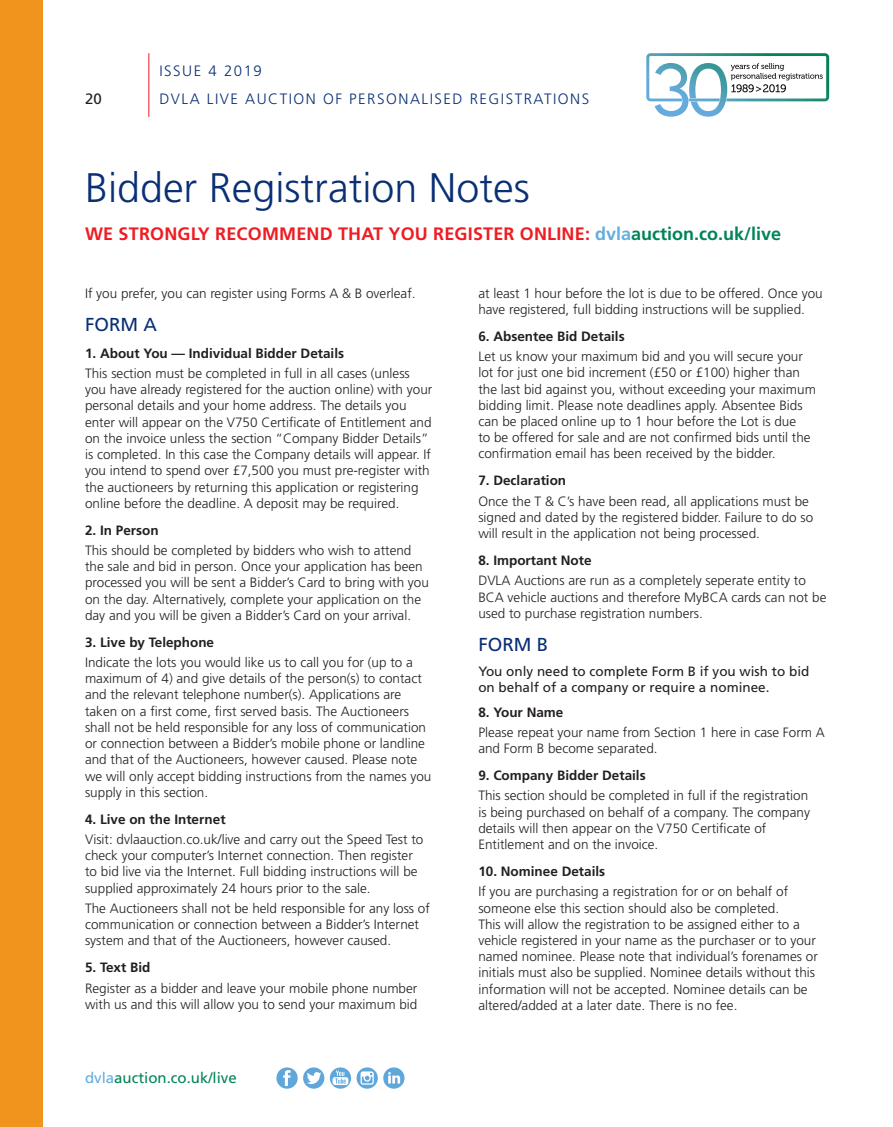
<style>
.page{position:relative;width:893px;height:1127px;background:#fff}
.page>*{position:absolute;margin:0;border:0;box-sizing:border-box;transform-origin:0 0}
.t1{font:300 41.25px "Frutiger";color:#092f74}
.t2{font:18.75px "Frutiger";color:#092f74}
.t3{font:700 18px "Frutiger";letter-spacing:.01em;color:#ee1d23}
.t4{font:300 15px/28.7px "Frutiger";letter-spacing:.1em;color:#092f74}
.t5{font:15px "Frutiger";color:#008457}
.t6{font:15px "Frutiger";color:#231f20}
.t7{font:300 13.5px/16.2px "Frutiger";color:#231f20}
.t8{font:700 13.5px "Frutiger";color:#231f20}
.t9{font:13.5px/16.2px "Frutiger";color:#231f20}
.s1{color:#64addf}
.s2{color:#008457}
</style>
<div class="page">
<hr style="left:148px;top:53px;width:1px;height:64px;background:#ee1d23">
<div style="left:0;top:0;width:43px;height:1127px;background:#f0941e"></div>
<div style="left:276px;top:1067px;width:22px;height:22px;background:#5fa6da;border-radius:50%"></div>
<div style="left:303px;top:1067px;width:21px;height:22px;background:#5fa6da;border-radius:50%"></div>
<svg style="left:330px;top:1067px;width:21px;height:22px"></svg>
<svg style="left:283px;top:1070px;width:8px;height:16px"></svg>
<svg style="left:307px;top:1072px;width:14px;height:12px"></svg>
<svg style="left:333px;top:1070px;width:15px;height:15px"></svg>
<svg style="left:357px;top:1067px;width:21px;height:22px"></svg>
<svg style="left:361px;top:1071px;width:13px;height:14px"></svg>
<svg style="left:383px;top:1067px;width:22px;height:22px"></svg>
<svg style="left:388px;top:1072px;width:12px;height:11px"></svg>
<svg style="left:646px;top:53px;width:183px;height:64px"></svg>
<p class="t6" style="left:85px;top:90px;width:18px">20</p>
<p class="t4" style="left:159px;top:56px;width:431px">ISSUE 4 2019<br>DVLA LIVE AUCTION OF PERSONALISED REGISTRATIONS</p>
<h1 class="t1" style="left:85px;top:165px;width:446px">Bidder Registration Notes</h1>
<h3 class="t3" style="left:85px;top:223px;width:698px">WE STRONGLY RECOMMEND THAT YOU REGISTER ONLINE: <span class="s1">dvla</span><span class="s2">auction.co.uk/live</span></h3>
<p class="t7" style="left:85px;top:285px;width:332px">If you prefer, you can register using Forms A &amp; B overleaf.</p>
<h2 class="t2" style="left:85px;top:313px;width:73px">FORM A</h2>
<p class="t8" style="left:85px;top:345px;width:261px">1. About You — Individual Bidder Details</p>
<p class="t7" style="left:85px;top:365px;width:349px">This section must be completed in full in all cases (unless you have already registered for the auction online) with your personal details and your home address. The details you enter will appear on the V750 Certificate of Entitlement and on the invoice unless the section “Company Bidder Details” is completed. In this case the Company details will appear. If you intend to spend over £7,500 you must pre-register with the auctioneers by returning this application or registering online before the deadline. A deposit may be required.</p>
<p class="t8" style="left:85px;top:522px;width:75px">2. In Person</p>
<p class="t7" style="left:85px;top:542px;width:345px">This should be completed by bidders who wish to attend the sale and bid in person. Once your application has been processed you will be sent a Bidder’s Card to bring with you on the day. Alternatively, complete your application on the day and you will be given a Bidder’s Card on your arrival.</p>
<p class="t8" style="left:85px;top:634px;width:131px">3. Live by Telephone</p>
<p class="t7" style="left:85px;top:654px;width:348px">Indicate the lots you would like us to call you for (up to a maximum of 4) and give details of the person(s) to contact and the relevant telephone number(s). Applications are taken on a first come, first served basis. The Auctioneers shall not be held responsible for any loss of communication or connection between a Bidder’s mobile phone or landline and that of the Auctioneers, however caused. Please note we will only accept bidding instructions from the names you supply in this section.</p>
<p class="t8" style="left:85px;top:811px;width:142px">4. Live on the Internet</p>
<p class="t7" style="left:85px;top:831px;width:340px">Visit: dvlaauction.co.uk/live and carry out the Speed Test to check your computer’s Internet connection. Then register to bid live via the Internet. Full bidding instructions will be supplied approximately 24 hours prior to the sale.</p>
<p class="t7" style="left:85px;top:900px;width:346px">The Auctioneers shall not be held responsible for any loss of communication or connection between a Bidder’s Internet system and that of the Auctioneers, however caused.</p>
<p class="t8" style="left:85px;top:960px;width:67px">5. Text Bid</p>
<p class="t7" style="left:85px;top:980px;width:334px">Register as a bidder and leave your mobile phone number with us and this will allow you to send your maximum bid</p>
<p class="t5" style="left:85px;top:1069px;width:153px"><span class="s1">dvla</span>auction.co.uk/live</p>
<p class="t7" style="left:478px;top:285px;width:346px">at least 1 hour before the lot is due to be offered. Once you have registered, full bidding instructions will be supplied.</p>
<p class="t8" style="left:478px;top:328px;width:148px">6. Absentee Bid Details</p>
<p class="t7" style="left:478px;top:348px;width:339px">Let us know your maximum bid and you will secure your lot for just one bid increment (£50 or £100) higher than the last bid against you, without exceeding your maximum bidding limit. Please note deadlines apply. Absentee Bids can be placed online up to 1 hour before the Lot is due<br>to be offered for sale and are not confirmed bids until the confirmation email has been received by the bidder.</p>
<p class="t8" style="left:478px;top:472px;width:89px">7. Declaration</p>
<p class="t7" style="left:478px;top:493px;width:336px">Once the T &amp; C’s have been read, all applications must be signed and dated by the registered bidder. Failure to do so will result in the application not being processed.</p>
<p class="t8" style="left:478px;top:552px;width:115px">8. Important Note</p>
<p class="t7" style="left:478px;top:572px;width:350px">DVLA Auctions are run as a completely seperate entity to<br>BCA vehicle auctions and therefore MyBCA cards can not be used to purchase registration numbers.</p>
<h2 class="t2" style="left:478px;top:633px;width:71px">FORM B</h2>
<p class="t9" style="left:478px;top:663px;width:332px">You only need to complete Form B if you wish to bid on behalf of a company or require a nominee.</p>
<p class="t8" style="left:478px;top:704px;width:87px">8. Your Name</p>
<p class="t7" style="left:478px;top:724px;width:348px">Please repeat your name from Section 1 here in case Form A and Form B become separated.</p>
<p class="t8" style="left:478px;top:767px;width:169px">9. Company Bidder Details</p>
<p class="t7" style="left:478px;top:788px;width:333px">This section should be completed in full if the registration is being purchased on behalf of a company. The company details will then appear on the V750 Certificate of Entitlement and on the invoice.</p>
<p class="t8" style="left:478px;top:863px;width:128px">10. Nominee Details</p>
<p class="t7" style="left:478px;top:883px;width:341px">If you are purchasing a registration for or on behalf of someone else this section should also be completed.<br>This will allow the registration to be assigned either to a vehicle registered in your name as the purchaser or to your named nominee. Please note that individual’s forenames or initials must also be supplied. Nominee details without this information will not be accepted. Nominee details can be altered/added at a later date. There is no fee.</p>
</div>
